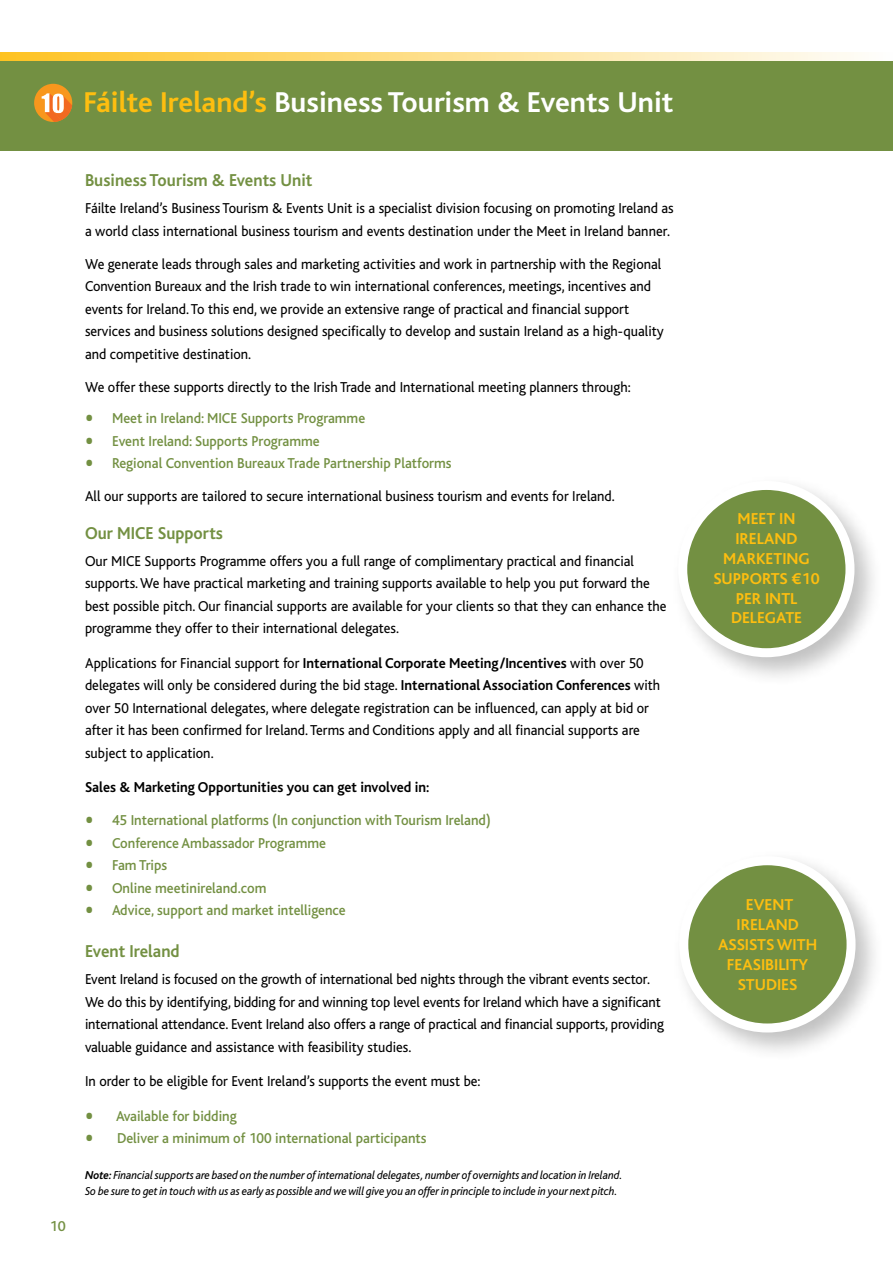
<style>
.page{position:relative;width:893px;height:1263px;background:#fff}
.page>*{position:absolute;margin:0;border:0;box-sizing:border-box;transform-origin:0 0}
.t1{font:700 30px "Bliss";color:#fff}
.t2{font:700 18px "Bliss";color:#739042;scale:.95 1}
.t3{font:700 16.5px/19.8px "Bliss";color:#febe10;text-align:center}
.t4{font:15px/22.5px "Bliss";color:#000;scale:.95 1}
.t5{font:500 15px "Bliss";color:#739042;scale:.95 1}
.t6{font:700 15px "Bliss";color:#000;scale:.95 1}
.t7{font:500 15px "Bliss";color:#739042}
.t8{font:italic 12px/16.5px "Bliss";letter-spacing:-.01em;color:#000;scale:.95 1}
.s1{color:#febe10}
.s2{font-family:"Open Sans";font-weight:600;font-size:22.5px}
.s3{font-weight:700}
</style>
<div class="page">
<div style="left:0;top:61px;width:893px;height:89px;background:#739042"></div>
<svg style="left:0;top:53px;width:858px;height:8px;background:#fedf8b"></svg>
<div style="left:34px;top:84px;width:38px;height:38px;background:#f8971d;border-radius:19px"></div>
<svg style="left:42px;top:93px;width:30px;height:29px"></svg>
<div style="left:670px;top:473px;width:213px;height:213px;background:#000;opacity:.25"></div>
<div style="left:683px;top:485px;width:167px;height:168px;background:#739042;border-radius:50%"></div>
<div style="left:678px;top:481px;width:176px;height:176px;border:9px solid #fff;border-radius:50%"></div>
<div style="left:671px;top:848px;width:213px;height:213px;background:#000;opacity:.25"></div>
<div style="left:684px;top:861px;width:167px;height:167px;background:#739042;border-radius:50%"></div>
<div style="left:679px;top:856px;width:176px;height:176px;border:9px solid #fff;border-radius:50%"></div>
<h1 class="t1" style="left:83px;top:86px;width:592px"><span class="s1">Fáilte Ireland’s</span> Business Tourism &amp; Events Unit</h1>
<p class="t7" style="left:50px;top:1218px;width:17px">10</p>
<p class="t2" style="left:85px;top:171px;width:241px">Business Tourism &amp; Events Unit</p>
<p class="t4" style="left:85px;top:197px;width:621px">Fáilte Ireland’s Business Tourism &amp; Events Unit is a specialist division focusing on promoting Ireland as a world class international business tourism and events destination under the Meet in Ireland banner.</p>
<p class="t4" style="left:85px;top:253px;width:611px">We generate leads through sales and marketing activities and work in partnership with the Regional Convention Bureaux and the Irish trade to win international conferences, meetings, incentives and events for Ireland. To this end, we provide an extensive range of practical and financial support services and business solutions designed specifically to develop and sustain Ireland as a high-quality and competitive destination.</p>
<p class="t4" style="left:85px;top:376px;width:576px">We offer these supports directly to the Irish Trade and International meeting planners through:</p>
<p class="t5" style="left:85px;top:410px;width:296px"><span class="s2">•</span> Meet in Ireland: MICE Supports Programme</p>
<p class="t5" style="left:85px;top:433px;width:248px"><span class="s2">•</span> Event Ireland: Supports Programme</p>
<p class="t5" style="left:85px;top:455px;width:387px"><span class="s2">•</span> Regional Convention Bureaux Trade Partnership Platforms</p>
<p class="t4" style="left:85px;top:485px;width:559px">All our supports are tailored to secure international business tourism and events for Ireland.</p>
<p class="t2" style="left:85px;top:523px;width:147px">Our MICE Supports</p>
<p class="t4" style="left:85px;top:550px;width:614px">Our MICE Supports Programme offers you a full range of complimentary practical and financial supports. We have practical marketing and training supports available to help you put forward the best possible pitch. Our financial supports are available for your clients so that they can enhance the programme they offer to their international delegates.</p>
<p class="t4" style="left:85px;top:652px;width:607px">Applications for Financial support for <span class="s3">International Corporate Meeting/Incentives</span> with over 50 delegates will only be considered during the bid stage. <span class="s3">International Association Conferences</span> with over 50 International delegates, where delegate registration can be influenced, can apply at bid or after it has been confirmed for Ireland. Terms and Conditions apply and all financial supports are subject to application.</p>
<p class="t6" style="left:85px;top:779px;width:364px">Sales &amp; Marketing Opportunities you can get involved in:</p>
<p class="t5" style="left:85px;top:812px;width:429px"><span class="s2">•</span> 45 International platforms (In conjunction with Tourism Ireland)</p>
<p class="t5" style="left:85px;top:835px;width:255px"><span class="s2">•</span> Conference Ambassador Programme</p>
<p class="t5" style="left:85px;top:857px;width:88px"><span class="s2">•</span> Fam Trips</p>
<p class="t5" style="left:85px;top:880px;width:192px"><span class="s2">•</span> Online meetinireland.com</p>
<p class="t5" style="left:85px;top:902px;width:276px"><span class="s2">•</span> Advice, support and market intelligence</p>
<p class="t2" style="left:85px;top:942px;width:101px">Event Ireland</p>
<p class="t4" style="left:85px;top:968px;width:611px">Event Ireland is focused on the growth of international bed nights through the vibrant events sector.<br>We do this by identifying, bidding for and winning top level events for Ireland which have a significant international attendance. Event Ireland also offers a range of practical and financial supports, providing valuable guidance and assistance with feasibility studies.</p>
<p class="t4" style="left:85px;top:1070px;width:418px">In order to be eligible for Event Ireland’s supports the event must be:</p>
<p class="t5" style="left:85px;top:1108px;width:161px"><span class="s2">•</span> Available for bidding</p>
<p class="t5" style="left:85px;top:1130px;width:361px"><span class="s2">•</span> Deliver a minimum of 100 international participants</p>
<p class="t8" style="left:85px;top:1167px;width:567px"><span class="s3">Note:</span> Financial supports are based on the number of international delegates, number of overnights and location in Ireland.<br>So be sure to get in touch with us as early as possible and we will give you an offer in principle to include in your next pitch.</p>
<p class="t3" style="left:713px;top:509px;width:108px">MEET IN<br>IRELAND<br>MARKETING<br>SUPPORTS €10<br>PER INTL<br>DELEGATE</p>
<p class="t3" style="left:718px;top:895px;width:101px">EVENT<br>IRELAND<br>ASSISTS WITH<br>FEASIBILITY<br>STUDIES</p>
</div>
